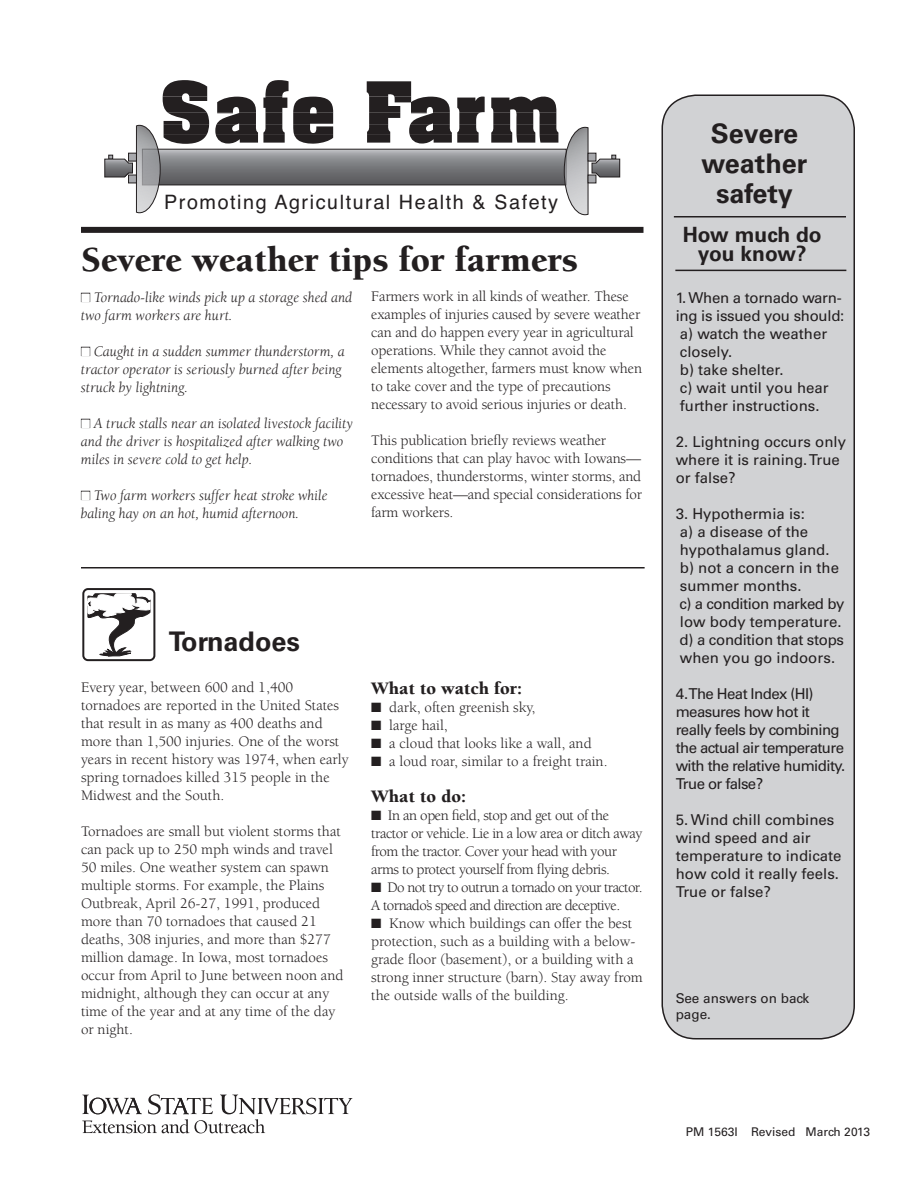
<style>
.page{position:relative;width:918px;height:1188px;background:#fff}
.page>*{position:absolute;margin:0;border:0;box-sizing:border-box;transform-origin:0 0}
.headline{font:900 36px "Berkeley Std";color:#231f20}
.headline2{font:700 27px/30px "Univers LT Std";color:#231f20;text-align:center}
.t1{font:700 21px/19.5px "Univers LT Std";color:#231f20;text-align:center}
.t2{font:19.8px "Helvetica";letter-spacing:.08em;color:#231f20}
.subhead1{font:900 18px "Berkeley Std";color:#231f20}
.text1{font:15px/18px "Berkeley Std";color:#231f20}
.text1-2{font:italic 15px/18px "Berkeley Std";color:#231f20}
.quiz2{font:15px/18px "Univers LT Std";color:#231f20}
.text1-3{font:15px/18px "Berkeley Std";letter-spacing:-.03em;color:#231f20}
.quiz2-2{font:15px/18px "Univers LT Std";letter-spacing:-.04em;color:#231f20}
.text1-4{font:15px/18px "Berkeley Std";letter-spacing:-.04em;color:#231f20}
.quiz2-3{font:15px/18px "Univers LT Std";letter-spacing:-.02em;color:#231f20}
.quiz2-4{font:15px "Univers LT Std";letter-spacing:-.03em;color:#231f20}
.quiz2-5{font:13.5px/15.8px "Univers LT Std";color:#231f20}
.t3{font:12px "Univers LT Std";color:#231f20}
.s1{color:#fff}
</style>
<div class="page">
<hr style="left:142px;top:151px;width:424px;height:1px;background:#babbbe">
<hr style="left:142px;top:152px;width:424px;height:1px;background:#b1b2b5">
<hr style="left:142px;top:153px;width:424px;height:1px;background:#aaabaf">
<hr style="left:142px;top:154px;width:424px;height:1px;background:#a4a6a9">
<hr style="left:142px;top:155px;width:424px;height:1px;background:#9e9fa3">
<hr style="left:142px;top:156px;width:424px;height:1px;background:#999b9e">
<hr style="left:142px;top:157px;width:424px;height:1px;background:#95979a">
<hr style="left:142px;top:158px;width:424px;height:1px;background:#909295">
<hr style="left:142px;top:159px;width:424px;height:1px;background:#8d8f92">
<hr style="left:142px;top:160px;width:424px;height:1px;background:#8a8c8f">
<hr style="left:142px;top:161px;width:424px;height:1px;background:#86888b">
<hr style="left:142px;top:162px;width:424px;height:1px;background:#838588">
<hr style="left:142px;top:163px;width:424px;height:1px;background:#818386">
<hr style="left:142px;top:164px;width:424px;height:1px;background:#7e8083">
<hr style="left:142px;top:165px;width:424px;height:1px;background:#7b7d80">
<hr style="left:142px;top:166px;width:424px;height:1px;background:#797b7e">
<hr style="left:142px;top:167px;width:424px;height:1px;background:#77787b">
<hr style="left:142px;top:168px;width:424px;height:1px;background:#747578">
<hr style="left:142px;top:169px;width:424px;height:1px;background:#727477">
<hr style="left:142px;top:170px;width:424px;height:1px;background:#707174">
<hr style="left:142px;top:171px;width:424px;height:1px;background:#6e6f72">
<hr style="left:142px;top:172px;width:424px;height:1px;background:#6c6d70">
<hr style="left:142px;top:173px;width:424px;height:1px;background:#6b6b6e">
<hr style="left:142px;top:174px;width:424px;height:1px;background:#69696c">
<hr style="left:142px;top:175px;width:424px;height:1px;background:#67676a">
<hr style="left:142px;top:176px;width:424px;height:1px;background:#666669">
<hr style="left:142px;top:177px;width:424px;height:1px;background:#646467">
<hr style="left:142px;top:178px;width:424px;height:1px;background:#626265">
<hr style="left:142px;top:179px;width:424px;height:1px;background:#616164">
<hr style="left:142px;top:180px;width:424px;height:1px;background:#5f5f62">
<hr style="left:142px;top:181px;width:424px;height:1px;background:#5d5d60">
<hr style="left:142px;top:182px;width:424px;height:1px;background:#5b5b5e">
<hr style="left:142px;top:185px;width:424px;height:1px;background:#57585a">
<svg style="left:104px;top:80px;width:454px;height:133px"></svg>
<svg style="left:564px;top:127px;width:56px;height:88px"></svg>
<div style="left:81px;top:227px;width:563px;height:6px;background:#231f20"></div>
<div style="left:662px;top:95px;width:192px;height:944px;background:#d1d2d4;border-radius:34px"></div>
<div style="left:662px;top:94px;width:193px;height:946px;border:2px solid #231f20;border-radius:34px"></div>
<hr style="left:674px;top:216px;width:172px;height:2px;background:#231f20">
<hr style="left:675px;top:270px;width:171px;height:1px;background:#231f20">
<svg style="left:82px;top:1094px;width:270px;height:39px"></svg>
<div style="left:81px;top:293px;width:9px;height:9px;border:1px solid #231f20"></div>
<div style="left:81px;top:347px;width:9px;height:9px;border:1px solid #231f20"></div>
<div style="left:81px;top:419px;width:9px;height:9px;border:1px solid #231f20"></div>
<div style="left:81px;top:491px;width:9px;height:9px;border:1px solid #231f20"></div>
<div style="left:82px;top:588px;width:73px;height:73px;border:2px solid #231f20;border-radius:5px"></div>
<svg style="left:88px;top:593px;width:62px;height:63px"></svg>
<hr style="left:81px;top:567px;width:564px;height:1px;background:#231f20">
<h3 class="t2" style="left:164px;top:187px;width:396px">Promoting Agricultural Health &amp; Safety</h3>
<p class="headline" style="left:81px;top:241px;width:499px">Severe weather tips for farmers</p>
<p class="text1" style="left:371px;top:287px;width:272px">Farmers work in all kinds of weather. These examples of injuries caused by severe weather can and do happen every year in agricultural operations. While they cannot avoid the elements altogether, farmers must know when to take cover and the type of precautions necessary to avoid serious injuries or death.</p>
<p class="text1" style="left:371px;top:431px;width:272px">This publication briefly reviews weather conditions that can play havoc with Iowans— tornadoes, thunderstorms, winter storms, and excessive heat—and special considerations for farm workers.</p>
<p class="text1-2" style="left:81px;top:288px;width:273px"><span class="s1">■</span> Tornado-like winds pick up a storage shed and two farm workers are hurt.</p>
<p class="text1-2" style="left:81px;top:342px;width:265px"><span class="s1">■</span> Caught in a sudden summer thunderstorm, a tractor operator is seriously burned after being struck by lightning.</p>
<p class="text1-2" style="left:81px;top:414px;width:274px"><span class="s1">■</span> A truck stalls near an isolated livestock facility and the driver is hospitalized after walking two miles in severe cold to get help.</p>
<p class="text1-2" style="left:81px;top:486px;width:248px"><span class="s1">■</span> Two farm workers suffer heat stroke while baling hay on an hot, humid afternoon.</p>
<p class="headline2" style="left:169px;top:627px;width:133px">Tornadoes</p>
<p class="text1" style="left:81px;top:678px;width:269px">Every year, between 600 and 1,400 tornadoes are reported in the United States that result in as many as 400 deaths and more than 1,500 injuries. One of the worst years in recent history was 1974, when early spring tornadoes killed 315 people in the Midwest and the South.</p>
<p class="text1" style="left:81px;top:822px;width:264px">Tornadoes are small but violent storms that can pack up to 250 mph winds and travel 50 miles. One weather system can spawn multiple storms. For example, the Plains Outbreak, April 26-27, 1991, produced more than 70 tornadoes that caused 21 deaths, 308 injuries, and more than $277 million damage. In Iowa, most tornadoes occur from April to June between noon and midnight, although they can occur at any time of the year and at any time of the day or night.</p>
<p class="subhead1" style="left:371px;top:678px;width:152px">What to watch for:</p>
<p class="text1" style="left:371px;top:698px;width:166px">■ dark, often greenish sky,</p>
<p class="text1" style="left:371px;top:716px;width:78px">■ large hail,</p>
<p class="text1" style="left:371px;top:734px;width:222px">■ a cloud that looks like a wall, and</p>
<p class="text1" style="left:371px;top:752px;width:238px">■ a loud roar, similar to a freight train.</p>
<p class="subhead1" style="left:371px;top:786px;width:96px">What to do:</p>
<p class="text1-3" style="left:371px;top:806px;width:273px">■ In an open field, stop and get out of the tractor or vehicle. Lie in a low area or ditch away from the tractor. Cover your head with your arms to protect yourself from flying debris.</p>
<p class="text1-4" style="left:371px;top:878px;width:273px">■ Do not try to outrun a tornado on your tractor.<br>A tornado’s speed and direction are deceptive.</p>
<p class="text1" style="left:371px;top:914px;width:273px">■ Know which buildings can offer the best protection, such as a building with a below&shy;grade floor (basement), or a building with a strong inner structure (barn). Stay away from the outside walls of the building.</p>
<p class="headline2" style="left:701px;top:118px;width:108px">Severe weather safety</p>
<h3 class="t1" style="left:683px;top:225px;width:141px">How much do you know?</h3>
<p class="quiz2-3" style="left:676px;top:289px;width:170px">1. When a tornado warn&shy;ing is issued you should:</p>
<p class="quiz2" style="left:680px;top:325px;width:149px">a) watch the weather</p>
<p class="quiz2" style="left:680px;top:343px;width:54px">closely.</p>
<p class="quiz2" style="left:680px;top:361px;width:105px">b) take shelter.</p>
<p class="quiz2" style="left:680px;top:379px;width:150px">c) wait until you hear</p>
<p class="quiz2" style="left:680px;top:397px;width:141px">further instructions.</p>
<p class="quiz2" style="left:676px;top:433px;width:172px">2. Lightning occurs only where it is raining. True or false?</p>
<p class="quiz2" style="left:676px;top:505px;width:131px">3. Hypothermia is:</p>
<p class="quiz2" style="left:680px;top:523px;width:130px">a) a disease of the</p>
<p class="quiz2" style="left:680px;top:541px;width:151px">hypothalamus gland.</p>
<p class="quiz2" style="left:680px;top:559px;width:161px">b) not a concern in the</p>
<p class="quiz2" style="left:680px;top:577px;width:123px">summer months.</p>
<p class="quiz2-4" style="left:679px;top:595px;width:166px">c) a condition marked by</p>
<p class="quiz2" style="left:680px;top:613px;width:163px">low body temperature.</p>
<p class="quiz2-3" style="left:680px;top:631px;width:166px">d) a condition that stops</p>
<p class="quiz2" style="left:680px;top:649px;width:157px">when you go indoors.</p>
<p class="quiz2-2" style="left:676px;top:685px;width:171px">4. The Heat Index (HI) measures how hot it really feels by combining the actual air temperature with the relative humidity.<br>True or false?</p>
<p class="quiz2" style="left:676px;top:811px;width:167px">5. Wind chill combines wind speed and air temperature to indicate how cold it really feels.<br>True or false?</p>
<p class="quiz2-5" style="left:676px;top:991px;width:135px">See answers on back page.</p>
<p class="t3" style="left:686px;top:1125px;width:186px">PM 1563I Revised March 2013</p>
</div>
